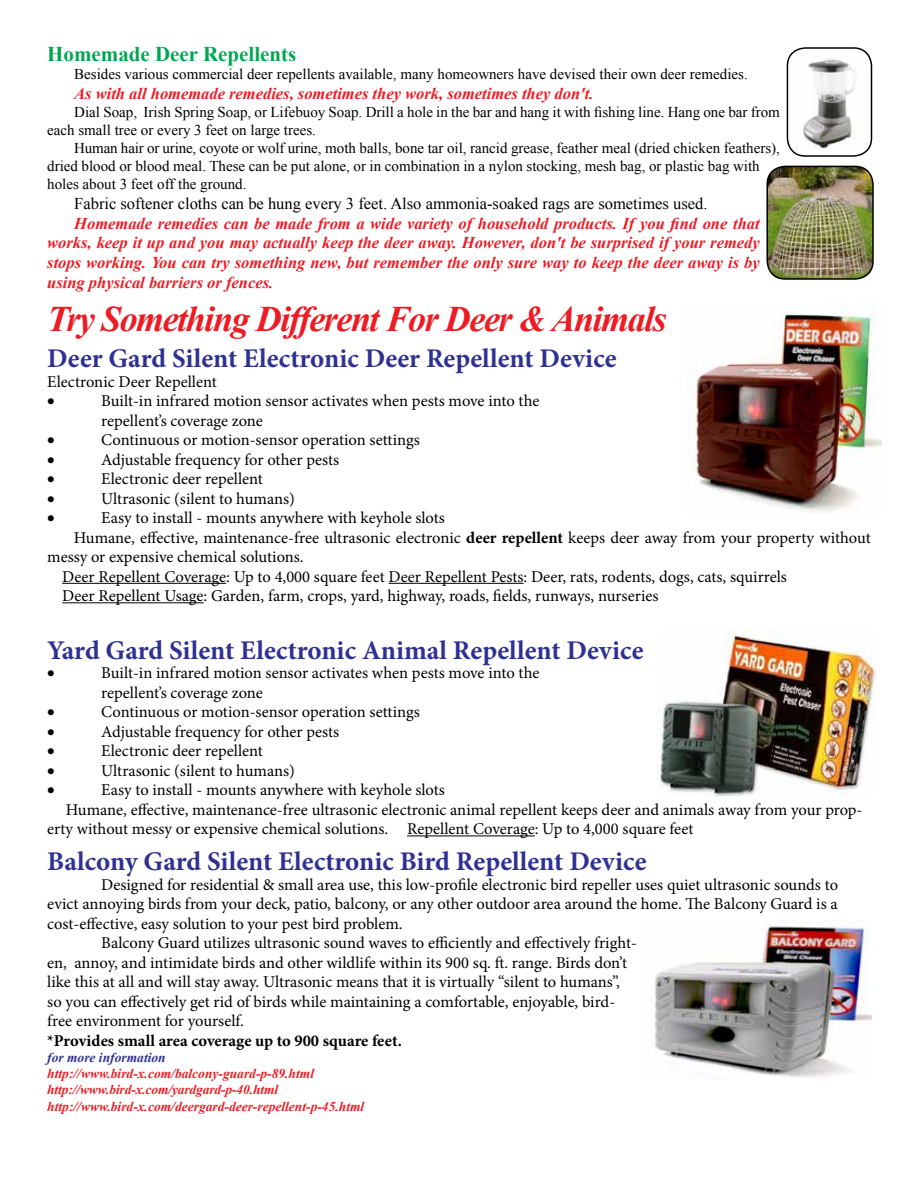
<style>
.page{position:relative;width:918px;height:1188px;background:#fff}
.page>*{position:absolute;margin:0;border:0;box-sizing:border-box;transform-origin:0 0}
.t1{font:italic 700 36px "Times New Roman";letter-spacing:-.04em;color:#ed1c24}
.t2{font:700 27px "Minion Pro";letter-spacing:.005em;color:#2e3192}
.t3{font:700 21px "Times New Roman";color:#00a651}
.t4{font:16.5px/19.5px "Minion Pro";color:#000}
.t5{font:italic 700 16.5px/19.8px "Times New Roman";color:#ed1c24;text-align:justify}
.t6{font:16.5px "Times New Roman";color:#000}
.t7{font:700 16.5px "Minion Pro";color:#000}
.t8{font:16.5px "Symbol";color:#000}
.t9{font:15px/18px "Times New Roman";color:#000}
.t10{font:italic 700 13.5px/16.2px "Times New Roman";color:#ed1c24}
.t11{font:italic 700 13.5px "Times New Roman";color:#2e3192}
.s1{font-weight:700}
</style>
<div class="page">
<img style="left:658px;top:630px;width:218px;height:166px">
<img style="left:695px;top:307px;width:187px;height:205px">
<hr style="left:62px;top:583px;width:164px;height:1px;background:#000">
<hr style="left:389px;top:583px;width:135px;height:1px;background:#000">
<hr style="left:62px;top:602px;width:142px;height:1px;background:#000">
<hr style="left:407px;top:836px;width:128px;height:1px;background:#000">
<img style="left:653px;top:921px;width:219px;height:156px">
<img style="left:767px;top:166px;width:106px;height:111px">
<div style="left:766px;top:166px;width:108px;height:114px;border:2px solid #000;border-radius:18px"></div>
<img style="left:787px;top:48px;width:85px;height:108px">
<div style="left:787px;top:47px;width:85px;height:110px;border:2px solid #000;border-radius:18px"></div>
<p class="t3" style="left:47px;top:40px;width:251px">Homemade Deer Repellents</p>
<p class="t9" style="left:74px;top:65px;width:675px">Besides various commercial deer repellents available, many homeowners have devised their own deer remedies.</p>
<p class="t5" style="left:74px;top:83px;width:521px">As with all homemade remedies, sometimes they work, sometimes they don't.</p>
<p class="t9" style="left:47px;top:103px;width:734px;text-indent:27px">Dial Soap, Irish Spring Soap, or Lifebuoy Soap. Drill a hole in the bar and hang it with fishing line. Hang one bar from each small tree or every 3 feet on large trees.</p>
<p class="t9" style="left:47px;top:139px;width:734px;text-indent:27px">Human hair or urine, coyote or wolf urine, moth balls, bone tar oil, rancid grease, feather meal (dried chicken feathers), dried blood or blood meal. These can be put alone, or in combination in a nylon stocking, mesh bag, or plastic bag with holes about 3 feet off the ground.</p>
<p class="t6" style="left:74px;top:192px;width:635px">Fabric softener cloths can be hung every 3 feet. Also ammonia-soaked rags are sometimes used.</p>
<p class="t5" style="left:47px;top:213px;width:714px;text-indent:27px">Homemade remedies can be made from a wide variety of household products. If you find one that works, keep it up and you may actually keep the deer away. However, don't be surprised if your remedy stops working. You can try something new, but remember the only sure way to keep the deer away is by using physical barriers or fences.</p>
<h1 class="t1" style="left:47px;top:294px;width:621px">Try Something Different For Deer &amp; Animals</h1>
<h2 class="t2" style="left:47px;top:340px;width:571px">Deer Gard Silent Electronic Deer Repellent Device</h2>
<p class="t4" style="left:47px;top:372px;width:171px">Electronic Deer Repellent</p>
<p class="t8" style="left:47px;top:390px;width:9px">•</p>
<p class="t4" style="left:101px;top:391px;width:440px">Built-in infrared motion sensor activates when pests move into the repellent’s coverage zone</p>
<p class="t8" style="left:47px;top:429px;width:9px">•</p>
<p class="t4" style="left:101px;top:430px;width:320px">Continuous or motion-sensor operation settings</p>
<p class="t8" style="left:47px;top:448px;width:9px">•</p>
<p class="t4" style="left:101px;top:450px;width:239px">Adjustable frequency for other pests</p>
<p class="t8" style="left:47px;top:468px;width:9px">•</p>
<p class="t4" style="left:101px;top:469px;width:163px">Electronic deer repellent</p>
<p class="t8" style="left:47px;top:487px;width:9px">•</p>
<p class="t4" style="left:101px;top:489px;width:195px">Ultrasonic (silent to humans)</p>
<p class="t8" style="left:47px;top:507px;width:9px">•</p>
<p class="t4" style="left:101px;top:508px;width:345px">Easy to install - mounts anywhere with keyhole slots</p>
<p class="t4" style="left:74px;top:528px;width:798px">Humane, effective, maintenance-free ultrasonic electronic <span class="s1">deer repellent</span> keeps deer away from your property without</p>
<p class="t4" style="left:47px;top:547px;width:258px">messy or expensive chemical solutions.</p>
<p class="t4" style="left:62px;top:567px;width:726px">Deer Repellent Coverage: Up to 4,000 square feet Deer Repellent Pests: Deer, rats, rodents, dogs, cats, squirrels</p>
<p class="t4" style="left:62px;top:586px;width:598px">Deer Repellent Usage: Garden, farm, crops, yard, highway, roads, fields, runways, nurseries</p>
<h2 class="t2" style="left:47px;top:631px;width:598px">Yard Gard Silent Electronic Animal Repellent Device</h2>
<p class="t8" style="left:47px;top:662px;width:9px">•</p>
<p class="t4" style="left:101px;top:663px;width:440px">Built-in infrared motion sensor activates when pests move into the repellent’s coverage zone</p>
<p class="t8" style="left:47px;top:701px;width:9px">•</p>
<p class="t4" style="left:101px;top:702px;width:320px">Continuous or motion-sensor operation settings</p>
<p class="t8" style="left:47px;top:720px;width:9px">•</p>
<p class="t4" style="left:101px;top:722px;width:239px">Adjustable frequency for other pests</p>
<p class="t8" style="left:47px;top:740px;width:9px">•</p>
<p class="t4" style="left:101px;top:741px;width:163px">Electronic deer repellent</p>
<p class="t8" style="left:47px;top:759px;width:9px">•</p>
<p class="t4" style="left:101px;top:761px;width:195px">Ultrasonic (silent to humans)</p>
<p class="t8" style="left:47px;top:779px;width:9px">•</p>
<p class="t4" style="left:101px;top:780px;width:345px">Easy to install - mounts anywhere with keyhole slots</p>
<p class="t4" style="left:66px;top:800px;width:798px">Humane, effective, maintenance-free ultrasonic electronic animal repellent keeps deer and animals away from your prop-</p>
<p class="t4" style="left:47px;top:819px;width:648px">erty without messy or expensive chemical solutions. Repellent Coverage: Up to 4,000 square feet</p>
<h2 class="t2" style="left:47px;top:843px;width:601px">Balcony Gard Silent Electronic Bird Repellent Device</h2>
<p class="t4" style="left:101px;top:875px;width:738px">Designed for residential &amp; small area use, this low-profile electronic bird repeller uses quiet ultrasonic sounds to</p>
<p class="t4" style="left:47px;top:894px;width:792px">evict annoying birds from your deck, patio, balcony, or any other outdoor area around the home. The Balcony Guard is a</p>
<p class="t4" style="left:47px;top:914px;width:357px">cost-effective, easy solution to your pest bird problem.</p>
<p class="t4" style="left:101px;top:933px;width:537px">Balcony Guard utilizes ultrasonic sound waves to efficiently and effectively fright-</p>
<p class="t4" style="left:47px;top:953px;width:581px">en, annoy, and intimidate birds and other wildlife within its 900 sq. ft. range. Birds don’t</p>
<p class="t4" style="left:47px;top:972px;width:574px">like this at all and will stay away. Ultrasonic means that it is virtually “silent to humans”,</p>
<p class="t4" style="left:47px;top:992px;width:569px">so you can effectively get rid of birds while maintaining a comfortable, enjoyable, bird-</p>
<p class="t4" style="left:47px;top:1011px;width:198px">free environment for yourself.</p>
<p class="t7" style="left:47px;top:1029px;width:356px">*Provides small area coverage up to 900 square feet.</p>
<p class="t11" style="left:47px;top:1048px;width:120px">for more information</p>
<p class="t10" style="left:47px;top:1065px;width:319px">http://www.bird-x.com/balcony-guard-p-89.html http://www.bird-x.com/yardgard-p-40.html http://www.bird-x.com/deergard-deer-repellent-p-45.html</p>
</div>
